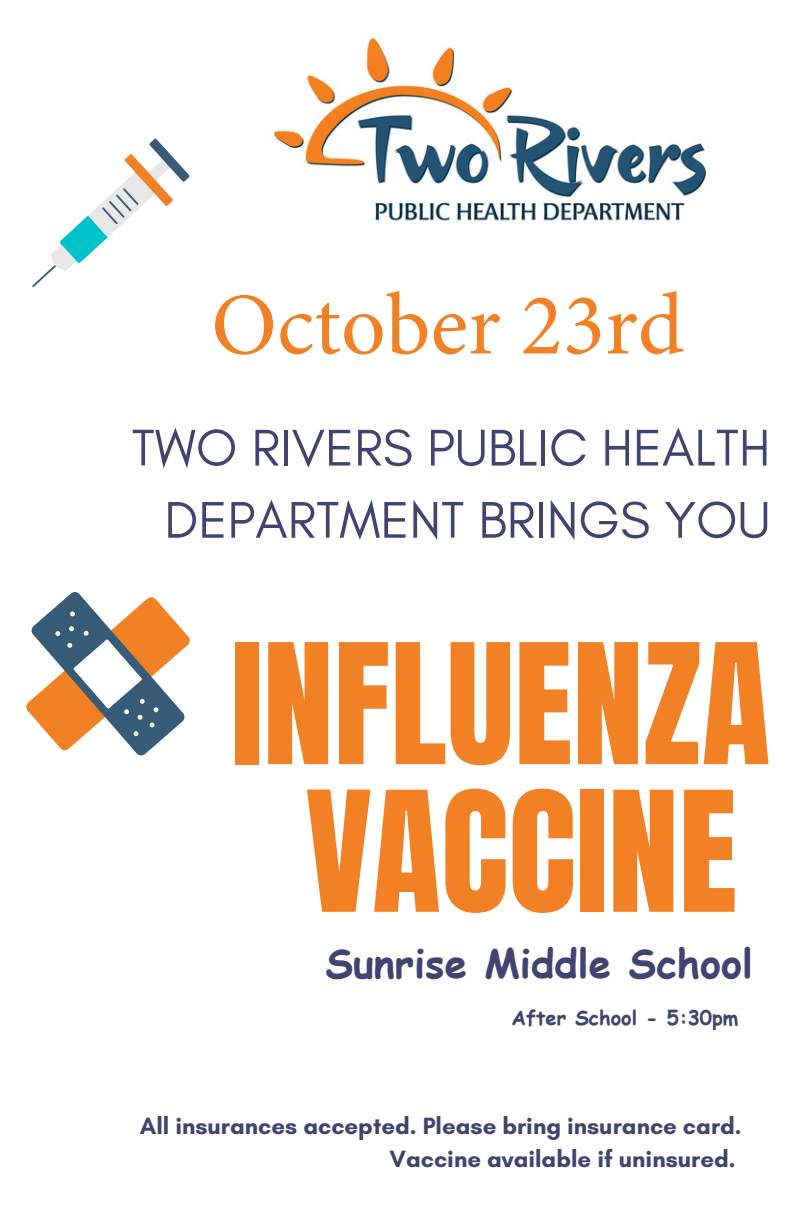
<style>
.page{position:relative;width:792px;height:1224px;background:#fff}
.page>*{position:absolute;margin:0;border:0;box-sizing:border-box;transform-origin:0 0}
.t1{font:142px/147.6px "Anton";color:#f18124;text-align:center}
.t2{font:88px "Minion Pro";color:#f18124}
.t3{font:52.6px/72.2px "Glacial Indifference";color:#414370;text-align:right}
.t4{font:700 40px "Comic Sans MS";color:#414370}
.t5{font:700 24px/33px "Glacial Indifference";color:#414370;text-align:right}
.t6{font:700 20px "Comic Sans MS";color:#414370}
</style>
<div class="page">
<svg style="left:26px;top:592px;width:164px;height:163px"></svg>
<svg style="left:32px;top:139px;width:158px;height:148px"></svg>
<img style="left:273px;top:37px;width:434px;height:184px">
<p class="t2" style="left:211px;top:266px;width:474px">October 23rd</p>
<p class="t3" style="left:132px;top:411px;width:640px">TWO RIVERS PUBLIC HEALTH<br>DEPARTMENT BRINGS YOU</p>
<p class="t1" style="left:231px;top:633px;width:541px">INFLUENZA<br>VACCINE</p>
<p class="t4" style="left:325px;top:934px;width:429px">Sunrise Middle School</p>
<p class="t6" style="left:511px;top:1003px;width:228px">After School - 5:30pm</p>
<p class="t5" style="left:140px;top:1109px;width:603px">All insurances accepted. Please bring insurance card.<br>Vaccine available if uninsured.</p>
</div>
